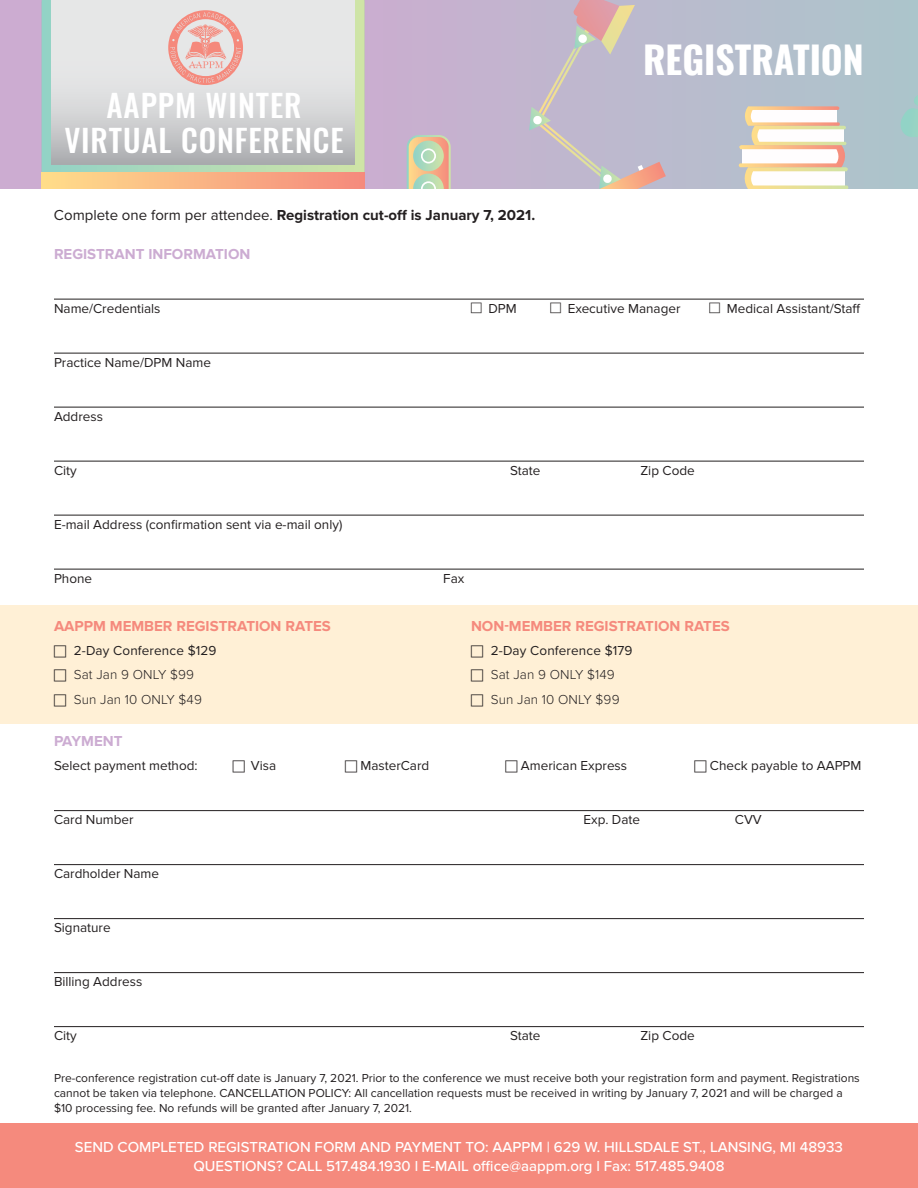
<style>
.page{position:relative;width:918px;height:1188px;background:#fff}
.page>*{position:absolute;margin:0;border:0;box-sizing:border-box;transform-origin:0 0}
.t1{font:700 37.5px "Oswald";color:#fff}
.t2{font:500 31.05px/35px "Oswald";letter-spacing:.03em;color:#fff;text-align:center}
.t3{font:500 15px/19.5px "Proxima Nova";color:#fff;text-align:center}
.t4{font:700 15px "Proxima Nova";color:#231f20}
.t5{font:700 15px "Proxima Nova";color:#f58a7d}
.t6{font:700 15px "Proxima Nova";color:#ccacd2}
.t7{font:13.5px "Proxima Nova";color:#231f20}
.t8{font:300 13.5px "Proxima Nova";letter-spacing:.01em;color:#231f20}
.t9{font:12px/15px "Proxima Nova";color:#231f20}
.s1{font-weight:400}
</style>
<div class="page">
<div style="left:0;top:605px;width:918px;height:119px;background:#fff0d6"></div>
<div style="left:0;top:1124px;width:918px;height:64px;background:#f58a7d"></div>
<hr style="left:54px;top:299px;width:810px;height:1px;background:#231f20">
<hr style="left:54px;top:353px;width:810px;height:1px;background:#231f20">
<hr style="left:54px;top:407px;width:810px;height:1px;background:#231f20">
<hr style="left:54px;top:461px;width:810px;height:1px;background:#231f20">
<hr style="left:54px;top:515px;width:810px;height:1px;background:#231f20">
<hr style="left:54px;top:569px;width:810px;height:1px;background:#231f20">
<hr style="left:54px;top:810px;width:810px;height:1px;background:#231f20">
<hr style="left:54px;top:864px;width:810px;height:1px;background:#231f20">
<hr style="left:54px;top:918px;width:810px;height:1px;background:#231f20">
<hr style="left:54px;top:972px;width:810px;height:1px;background:#231f20">
<hr style="left:54px;top:1026px;width:810px;height:1px;background:#231f20">
<svg style="left:0;top:0;width:918px;height:189px;background:#bcb7cd"></svg>
<svg style="left:42px;top:0;width:323px;height:173px;background:#b5d6b3"></svg>
<div style="left:42px;top:173px;width:323px;height:16px;background:linear-gradient(to right,#ffdd8a,#f5897d)"></div>
<svg style="left:51px;top:0;width:303px;height:164px;background:#d6d7d8"></svg>
<svg style="left:529px;top:0;width:137px;height:189px;background:#c3b9c6"></svg>
<svg style="left:407px;top:135px;width:44px;height:54px;background:#d1cba6"></svg>
<svg style="left:168px;top:10px;width:75px;height:75px;background:#ebbeb9"></svg>
<svg style="left:737px;top:106px;width:113px;height:83px"></svg>
<svg style="left:899px;top:95px;width:19px;height:42px"></svg>
<h2 class="t2" style="left:64px;top:90px;width:281px">AAPPM WINTER<br>VIRTUAL CONFERENCE</h2>
<p class="t4" style="left:54px;top:207px;width:483px"><span class="s1">Complete one form per attendee.</span> Registration cut-off is January 7, 2021.</p>
<p class="t6" style="left:54px;top:245px;width:198px">REGISTRANT INFORMATION</p>
<h1 class="t1" style="left:643px;top:40px;width:222px">REGISTRATION</h1>
<p class="t7" style="left:54px;top:301px;width:108px">Name/Credentials</p>
<p class="t7" style="left:488px;top:301px;width:30px">DPM</p>
<p class="t7" style="left:568px;top:301px;width:114px">Executive Manager</p>
<p class="t7" style="left:727px;top:301px;width:135px">Medical Assistant/Staff</p>
<p class="t7" style="left:54px;top:355px;width:159px">Practice Name/DPM Name</p>
<p class="t7" style="left:54px;top:409px;width:51px">Address</p>
<p class="t7" style="left:54px;top:463px;width:24px">City</p>
<p class="t7" style="left:510px;top:463px;width:32px">State</p>
<p class="t7" style="left:640px;top:463px;width:56px">Zip Code</p>
<p class="t7" style="left:54px;top:517px;width:290px">E-mail Address (confirmation sent via e-mail only)</p>
<p class="t7" style="left:54px;top:571px;width:40px">Phone</p>
<p class="t7" style="left:443px;top:571px;width:23px">Fax</p>
<p class="t5" style="left:54px;top:617px;width:278px">AAPPM MEMBER REGISTRATION RATES</p>
<p class="t5" style="left:471px;top:617px;width:260px">NON-MEMBER REGISTRATION RATES</p>
<p class="t7" style="left:74px;top:643px;width:144px">2-Day Conference $129</p>
<p class="t7" style="left:491px;top:643px;width:143px">2-Day Conference $179</p>
<p class="t8" style="left:74px;top:667px;width:122px">Sat Jan 9 ONLY $99</p>
<p class="t8" style="left:491px;top:667px;width:126px">Sat Jan 9 ONLY $149</p>
<p class="t8" style="left:74px;top:692px;width:130px">Sun Jan 10 ONLY $49</p>
<p class="t8" style="left:491px;top:692px;width:130px">Sun Jan 10 ONLY $99</p>
<p class="t6" style="left:54px;top:733px;width:70px">PAYMENT</p>
<p class="t7" style="left:54px;top:758px;width:145px">Select payment method:</p>
<p class="t7" style="left:251px;top:758px;width:27px">Visa</p>
<p class="t7" style="left:360px;top:758px;width:70px">MasterCard</p>
<p class="t7" style="left:521px;top:758px;width:108px">American Express</p>
<p class="t7" style="left:710px;top:758px;width:153px">Check payable to AAPPM</p>
<p class="t7" style="left:54px;top:812px;width:81px">Card Number</p>
<p class="t7" style="left:584px;top:812px;width:58px">Exp. Date</p>
<p class="t7" style="left:735px;top:812px;width:28px">CVV</p>
<p class="t7" style="left:54px;top:866px;width:107px">Cardholder Name</p>
<p class="t7" style="left:54px;top:920px;width:58px">Signature</p>
<p class="t7" style="left:54px;top:974px;width:90px">Billing Address</p>
<p class="t7" style="left:54px;top:1028px;width:24px">City</p>
<p class="t7" style="left:510px;top:1028px;width:32px">State</p>
<p class="t7" style="left:640px;top:1028px;width:56px">Zip Code</p>
<p class="t9" style="left:54px;top:1071px;width:807px">Pre-conference registration cut-off date is January 7, 2021. Prior to the conference we must receive both your registration form and payment. Registrations cannot be taken via telephone. CANCELLATION POLICY: All cancellation requests must be received in writing by January 7, 2021 and will be charged a $10 processing fee. No refunds will be granted after January 7, 2021.</p>
<p class="t3" style="left:75px;top:1138px;width:770px">SEND COMPLETED REGISTRATION FORM AND PAYMENT TO: AAPPM | 629 W. HILLSDALE ST., LANSING, MI 48933<br>QUESTIONS? CALL 517.484.1930 l E-MAIL office@aappm.org l Fax: 517.485.9408</p>
</div>
